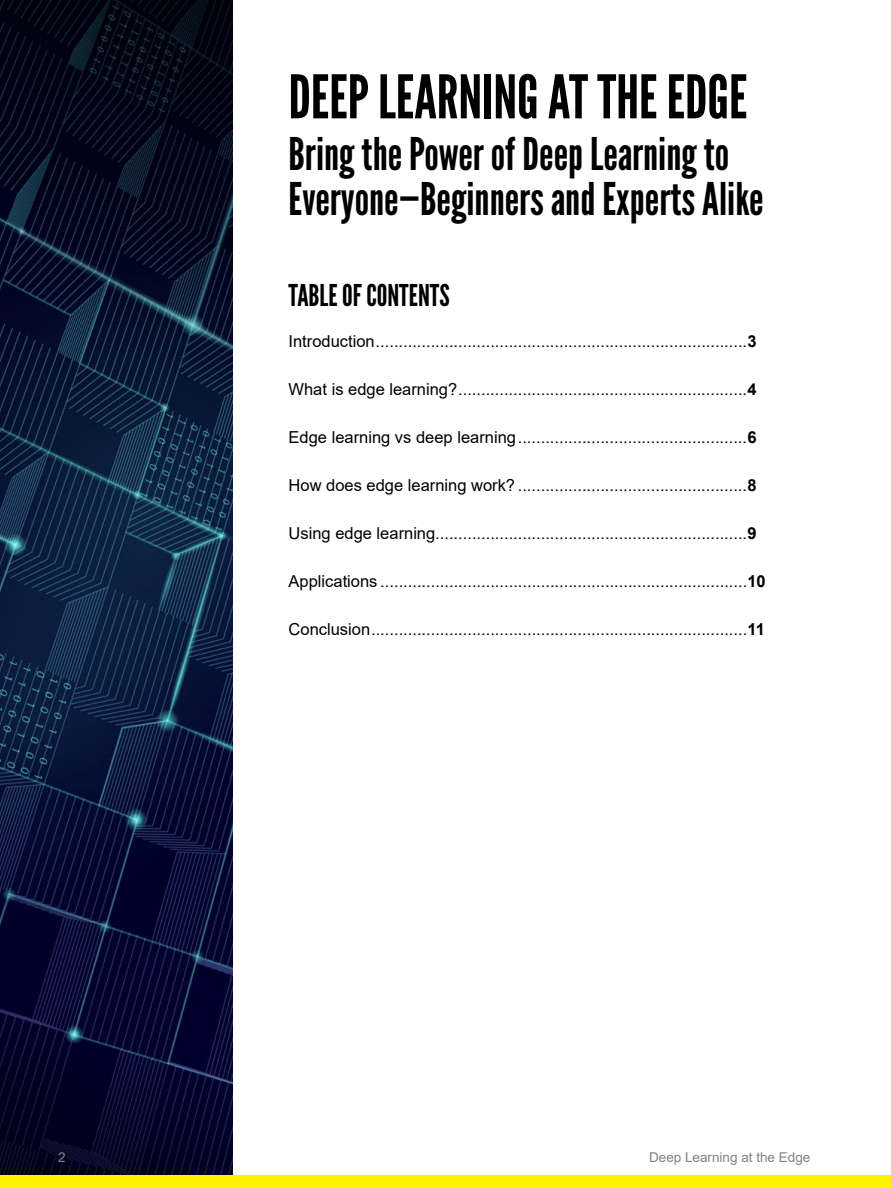
<style>
.page{position:relative;width:891px;height:1188px;background:#fff}
.page>*{position:absolute;margin:0;border:0;box-sizing:border-box;transform-origin:0 0}
.t1{font:60px "League Gothic";color:#000}
.t2{font:45px/45px "League Gothic";color:#000}
.t3{font:30px "League Gothic";color:#000}
.t4{font:16.5px "Arial";color:#000}
.t5{font:13.5px "Arial";color:#808285}
.s1{font-weight:700}
</style>
<div class="page">
<img style="left:0;top:0;width:233px;height:1175px">
<div style="left:0;top:1175px;width:891px;height:13px;background:#fff200"></div>
<h1 class="t1" style="left:289px;top:61px;width:460px">DEEP LEARNING AT THE EDGE</h1>
<h2 class="t2" style="left:289px;top:132px;width:477px">Bring the Power of Deep Learning to<br>Everyone—Beginners and Experts Alike</h2>
<h3 class="t3" style="left:289px;top:277px;width:163px">TABLE OF CONTENTS</h3>
<p class="t4" style="left:289px;top:330px;width:470px">Introduction.................................................................................<span class="s1">3</span></p>
<p class="t4" style="left:289px;top:378px;width:470px">What is edge learning?...............................................................<span class="s1">4</span></p>
<p class="t4" style="left:289px;top:426px;width:470px">Edge learning vs deep learning..................................................<span class="s1">6</span></p>
<p class="t4" style="left:289px;top:474px;width:470px">How does edge learning work? ..................................................<span class="s1">8</span></p>
<p class="t4" style="left:289px;top:522px;width:470px">Using edge learning....................................................................<span class="s1">9</span></p>
<p class="t4" style="left:289px;top:570px;width:479px">Applications ................................................................................<span class="s1">10</span></p>
<p class="t4" style="left:289px;top:618px;width:478px">Conclusion..................................................................................<span class="s1">11</span></p>
<p class="t5" style="left:58px;top:1148px;width:9px">2</p>
<p class="t5" style="left:649px;top:1148px;width:163px">Deep Learning at the Edge</p>
</div>
